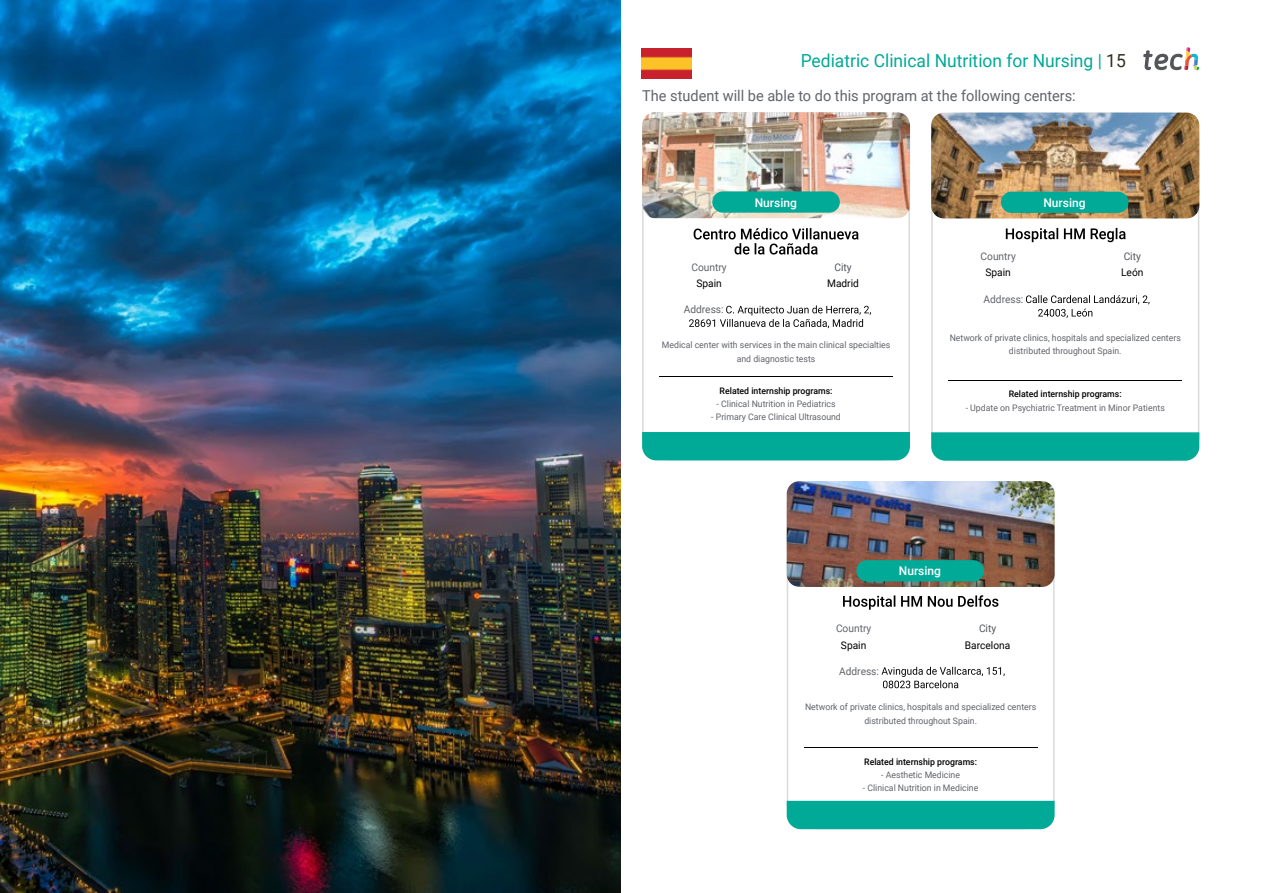
<style>
.page{position:relative;width:1263px;height:893px;background:#fff}
.page>*{position:absolute;margin:0;border:0;box-sizing:border-box;transform-origin:0 0}
.t1{font:18px "Roboto";color:#00a996}
.t2{font:15px "Roboto";color:#61646a}
.t3{font:500 12px "Roboto";color:#fff}
.t4{font:10.5px "Roboto";color:#61646a}
.t5{font:10.5px "Roboto";color:#000}
.t6{font:10.5px "Roboto";color:#52555b}
.t7{font:9px/13.5px "Roboto";color:#61646a;text-align:center}
.t8{font:500 9px "Roboto";color:#000}
.s1{color:#312e20}
</style>
<div class="page">
<img style="left:0;top:0;width:621px;height:893px">
<svg style="left:1143px;top:47px;width:56px;height:24px"></svg>
<img style="left:642px;top:48px;width:49px;height:31px">
<svg style="left:786px;top:490px;width:269px;height:340px"></svg>
<img style="left:787px;top:481px;width:267px;height:106px">
<div style="left:856px;top:560px;width:128px;height:21px;background:#01aa97;border-radius:11px"></div>
<div style="left:787px;top:801px;width:267px;height:28px;background:#01aa97"></div>
<hr style="left:804px;top:747px;width:233px;height:1px;background:#000">
<svg style="left:843px;top:595px;width:155px;height:15px"></svg>
<svg style="left:881px;top:667px;width:124px;height:21px"></svg>
<svg style="left:931px;top:112px;width:269px;height:337px"></svg>
<img style="left:931px;top:113px;width:268px;height:105px">
<div style="left:1001px;top:192px;width:127px;height:21px;background:#01aa97;border-radius:11px"></div>
<svg style="left:931px;top:432px;width:268px;height:29px"></svg>
<hr style="left:948px;top:380px;width:234px;height:1px;background:#000">
<svg style="left:1006px;top:228px;width:120px;height:14px"></svg>
<svg style="left:1026px;top:295px;width:123px;height:23px"></svg>
<svg style="left:642px;top:218px;width:269px;height:243px"></svg>
<img style="left:642px;top:112px;width:268px;height:106px">
<div style="left:712px;top:191px;width:128px;height:22px;background:#01aa97;border-radius:11px"></div>
<div style="left:642px;top:432px;width:268px;height:28px;background:#01aa97"></div>
<hr style="left:659px;top:376px;width:234px;height:1px;background:#000">
<svg style="left:694px;top:228px;width:164px;height:26px"></svg>
<svg style="left:689px;top:305px;width:182px;height:23px"></svg>
<h1 class="t1" style="left:801px;top:48px;width:327px">Pediatric Clinical Nutrition for Nursing | <span class="s1">15</span></h1>
<h2 class="t2" style="left:642px;top:85px;width:435px">The student will be able to do this program at the following centers:</h2>
<p class="t4" style="left:691px;top:260px;width:37px">Country</p>
<p class="t5" style="left:696px;top:276px;width:27px">Spain</p>
<h3 class="t3" style="left:755px;top:194px;width:44px">Nursing</h3>
<p class="t6" style="left:834px;top:260px;width:19px">City</p>
<p class="t5" style="left:827px;top:276px;width:33px">Madrid</p>
<p class="t4" style="left:684px;top:302px;width:41px">Address:</p>
<p class="t7" style="left:662px;top:338px;width:230px">Medical center with services in the main clinical specialties and diagnostic tests</p>
<p class="t8" style="left:720px;top:384px;width:114px">Related internship programs:</p>
<p class="t7" style="left:717px;top:397px;width:120px">- Clinical Nutrition in Pediatrics</p>
<p class="t7" style="left:711px;top:410px;width:131px">- Primary Care Clinical Ultrasound</p>
<p class="t4" style="left:980px;top:249px;width:37px">Country</p>
<p class="t5" style="left:985px;top:265px;width:27px">Spain</p>
<h3 class="t3" style="left:1043px;top:194px;width:44px">Nursing</h3>
<p class="t6" style="left:1124px;top:249px;width:19px">City</p>
<p class="t5" style="left:1121px;top:265px;width:24px">León</p>
<p class="t4" style="left:983px;top:292px;width:41px">Address:</p>
<p class="t7" style="left:950px;top:330px;width:233px">Network of private clinics, hospitals and specialized centers distributed throughout Spain.</p>
<p class="t8" style="left:1009px;top:388px;width:114px">Related internship programs:</p>
<p class="t7" style="left:966px;top:400px;width:201px">- Update on Psychiatric Treatment in Minor Patients</p>
<p class="t4" style="left:836px;top:621px;width:37px">Country</p>
<p class="t5" style="left:841px;top:638px;width:27px">Spain</p>
<h3 class="t3" style="left:899px;top:563px;width:44px">Nursing</h3>
<p class="t6" style="left:979px;top:621px;width:19px">City</p>
<p class="t5" style="left:965px;top:638px;width:47px">Barcelona</p>
<p class="t4" style="left:839px;top:664px;width:41px">Address:</p>
<p class="t7" style="left:805px;top:700px;width:233px">Network of private clinics, hospitals and specialized centers distributed throughout Spain.</p>
<p class="t8" style="left:864px;top:755px;width:114px">Related internship programs:</p>
<p class="t7" style="left:881px;top:768px;width:80px">- Aesthetic Medicine</p>
<p class="t7" style="left:863px;top:781px;width:117px">- Clinical Nutrition in Medicine</p>
</div>
